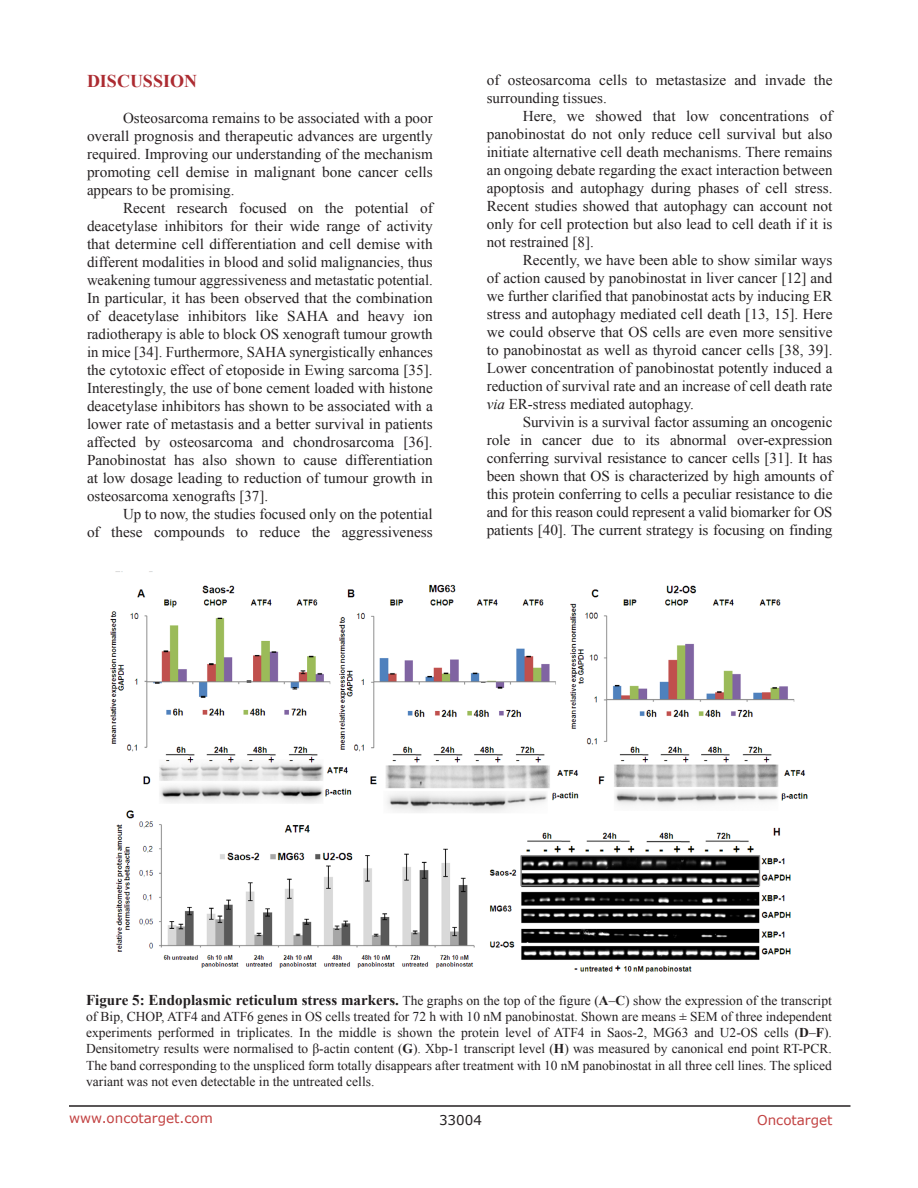
<style>
.page{position:relative;width:918px;height:1188px;background:#fff}
.page>*{position:absolute;margin:0;border:0;box-sizing:border-box;transform-origin:0 0}
.Heading{font:700 18px "Times New Roman";color:#ac2b31}
.BodyText{font:15px/18px "Times New Roman";color:#231f20;text-align:justify}
.Figuretrx{font:13.5px/16.2px "Times New Roman";color:#231f20;text-align:justify}
.t1{font:13.5px "Verdana";color:#c24141}
.t2{font:13.5px "Verdana";color:#231f20}
.s1{font-style:italic}
.s2{font-weight:700;font-size:15px}
.s3{font-weight:700}
</style>
<div class="page">
<hr style="left:69px;top:1105px;width:781px;height:2px;background:#231f20">
<img style="left:110px;top:584px;width:698px;height:388px">
<p class="Heading" style="left:87px;top:69px;width:112px">DISCUSSION</p>
<p class="BodyText" style="left:87px;top:109px;width:347px;text-indent:36px">Osteosarcoma remains to be associated with a poor overall prognosis and therapeutic advances are urgently required. Improving our understanding of the mechanism promoting cell demise in malignant bone cancer cells appears to be promising.</p>
<p class="BodyText" style="left:87px;top:199px;width:347px;text-indent:36px">Recent research focused on the potential of deacetylase inhibitors for their wide range of activity that determine cell differentiation and cell demise with different modalities in blood and solid malignancies, thus weakening tumour aggressiveness and metastatic potential.<br>In particular, it has been observed that the combination of deacetylase inhibitors like SAHA and heavy ion radiotherapy is able to block OS xenograft tumour growth in mice [34]. Furthermore, SAHA synergistically enhances the cytotoxic effect of etoposide in Ewing sarcoma [35].<br>Interestingly, the use of bone cement loaded with histone deacetylase inhibitors has shown to be associated with a lower rate of metastasis and a better survival in patients affected by osteosarcoma and chondrosarcoma [36].<br>Panobinostat has also shown to cause differentiation at low dosage leading to reduction of tumour growth in osteosarcoma xenografts [37].</p>
<p class="BodyText" style="left:87px;top:505px;width:347px;text-align:right">Up to now, the studies focused only on the potential<br>of these compounds to reduce the aggressiveness</p>
<p class="BodyText" style="left:487px;top:71px;width:347px">of osteosarcoma cells to metastasize and invade the surrounding tissues.</p>
<p class="BodyText" style="left:487px;top:107px;width:347px;text-indent:36px">Here, we showed that low concentrations of panobinostat do not only reduce cell survival but also initiate alternative cell death mechanisms. There remains an ongoing debate regarding the exact interaction between apoptosis and autophagy during phases of cell stress.<br>Recent studies showed that autophagy can account not only for cell protection but also lead to cell death if it is not restrained [8].</p>
<p class="BodyText" style="left:487px;top:251px;width:347px;text-indent:36px">Recently, we have been able to show similar ways of action caused by panobinostat in liver cancer [12] and we further clarified that panobinostat acts by inducing ER stress and autophagy mediated cell death [13, 15]. Here we could observe that OS cells are even more sensitive to panobinostat as well as thyroid cancer cells [38, 39].<br>Lower concentration of panobinostat potently induced a reduction of survival rate and an increase of cell death rate <span class="s1">via</span> ER-stress mediated autophagy.</p>
<p class="BodyText" style="left:487px;top:413px;width:347px;text-indent:36px">Survivin is a survival factor assuming an oncogenic role in cancer due to its abnormal over-expression conferring survival resistance to cancer cells [31]. It has been shown that OS is characterized by high amounts of this protein conferring to cells a peculiar resistance to die and for this reason could represent a valid biomarker for OS patients [40]. The current strategy is focusing on finding</p>
<p class="Figuretrx" style="left:86px;top:992px;width:747px"><span class="s2">Figure 5: Endoplasmic reticulum stress markers.</span> The graphs on the top of the figure (<span class="s3">A</span>–<span class="s3">C</span>) show the expression of the transcript of Bip, CHOP, ATF4 and ATF6 genes in OS cells treated for 72 h with 10 nM panobinostat. Shown are means ± SEM of three independent experiments performed in triplicates. In the middle is shown the protein level of ATF4 in Saos-2, MG63 and U2-OS cells (<span class="s3">D</span>–<span class="s3">F</span>).<br>Densitometry results were normalised to β-actin content (<span class="s3">G</span>). Xbp-1 transcript level (<span class="s3">H</span>) was measured by canonical end point RT-PCR.<br>The band corresponding to the unspliced form totally disappears after treatment with 10 nM panobinostat in all three cell lines. The spliced variant was not even detectable in the untreated cells.</p>
<p class="t1" style="left:69px;top:1109px;width:145px">www.oncotarget.com</p>
<p class="t2" style="left:439px;top:1111px;width:44px">33004</p>
<p class="t1" style="left:757px;top:1111px;width:77px">Oncotarget</p>
</div>
